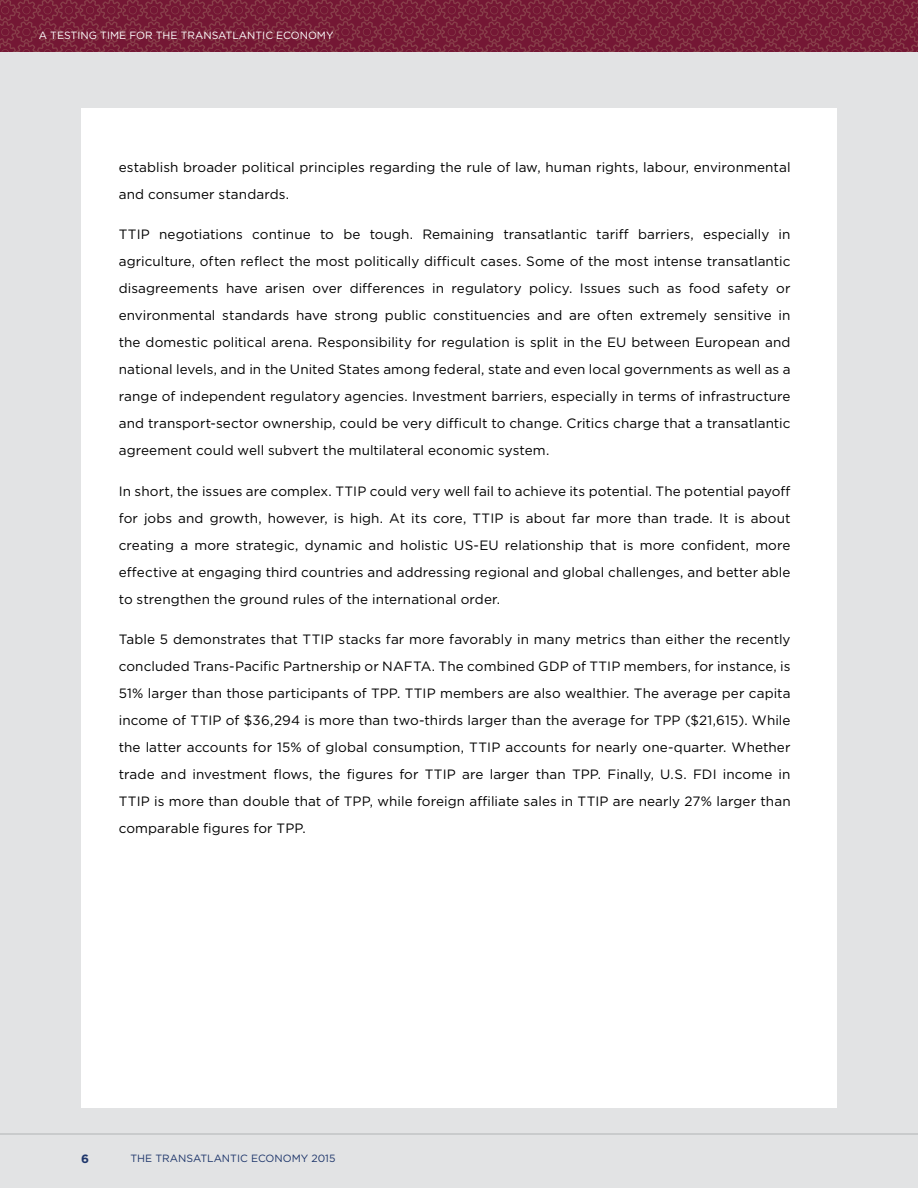
<style>
.page{position:relative;width:918px;height:1188px;background:#fff}
.page>*{position:absolute;margin:0;border:0;box-sizing:border-box;transform-origin:0 0}
.t1{font:13.5px/27px "Gotham";letter-spacing:.005em;color:#000;text-align:justify}
.t2{font:700 12px "Gotham";color:#1e366b}
.t3{font:10.5px "Gotham";color:#fff}
.t4{font:10.5px "Gotham";color:#1e366b}
</style>
<div class="page">
<svg style="left:0;top:0;width:918px;height:52px;background:#79223a"></svg>
<div style="left:0;top:52px;width:918px;height:1136px;background:#e2e3e4"></div>
<div style="left:81px;top:108px;width:756px;height:1000px;background:#fff"></div>
<hr style="left:0;top:1134px;width:918px;height:1px;background:#b1b4b6">
<p class="t3" style="left:39px;top:28px;width:296px">A TESTING TIME FOR THE TRANSATLANTIC ECONOMY</p>
<p class="t1" style="left:119px;top:153px;width:673px">establish broader political principles regarding the rule of law, human rights, labour, environmental and consumer standards.</p>
<p class="t1" style="left:119px;top:221px;width:673px">TTIP negotiations continue to be tough. Remaining transatlantic tariff barriers, especially in agriculture, often reflect the most politically difficult cases. Some of the most intense transatlantic disagreements have arisen over differences in regulatory policy. Issues such as food safety or environmental standards have strong public constituencies and are often extremely sensitive in the domestic political arena. Responsibility for regulation is split in the EU between European and national levels, and in the United States among federal, state and even local governments as well as a range of independent regulatory agencies. Investment barriers, especially in terms of infrastructure and transport-sector ownership, could be very difficult to change. Critics charge that a transatlantic agreement could well subvert the multilateral economic system.</p>
<p class="t1" style="left:119px;top:477px;width:673px">In short, the issues are complex. TTIP could very well fail to achieve its potential. The potential payoff for jobs and growth, however, is high. At its core, TTIP is about far more than trade. It is about creating a more strategic, dynamic and holistic US-EU relationship that is more confident, more effective at engaging third countries and addressing regional and global challenges, and better able to strengthen the ground rules of the international order.</p>
<p class="t1" style="left:119px;top:626px;width:673px">Table 5 demonstrates that TTIP stacks far more favorably in many metrics than either the recently concluded Trans-Pacific Partnership or NAFTA. The combined GDP of TTIP members, for instance, is 51% larger than those participants of TPP. TTIP members are also wealthier. The average per capita income of TTIP of $36,294 is more than two-thirds larger than the average for TPP ($21,615). While the latter accounts for 15% of global consumption, TTIP accounts for nearly one-quarter. Whether trade and investment flows, the figures for TTIP are larger than TPP. Finally, U.S. FDI income in TTIP is more than double that of TPP, while foreign affiliate sales in TTIP are nearly 27% larger than comparable figures for TPP.</p>
<p class="t2" style="left:81px;top:1151px;width:9px">6</p>
<p class="t4" style="left:329px;top:1152px;width:8px">6</p>
<p class="t4" style="left:130px;top:1152px;width:206px">THE TRANSATLANTIC ECONOMY 2015</p>
</div>
